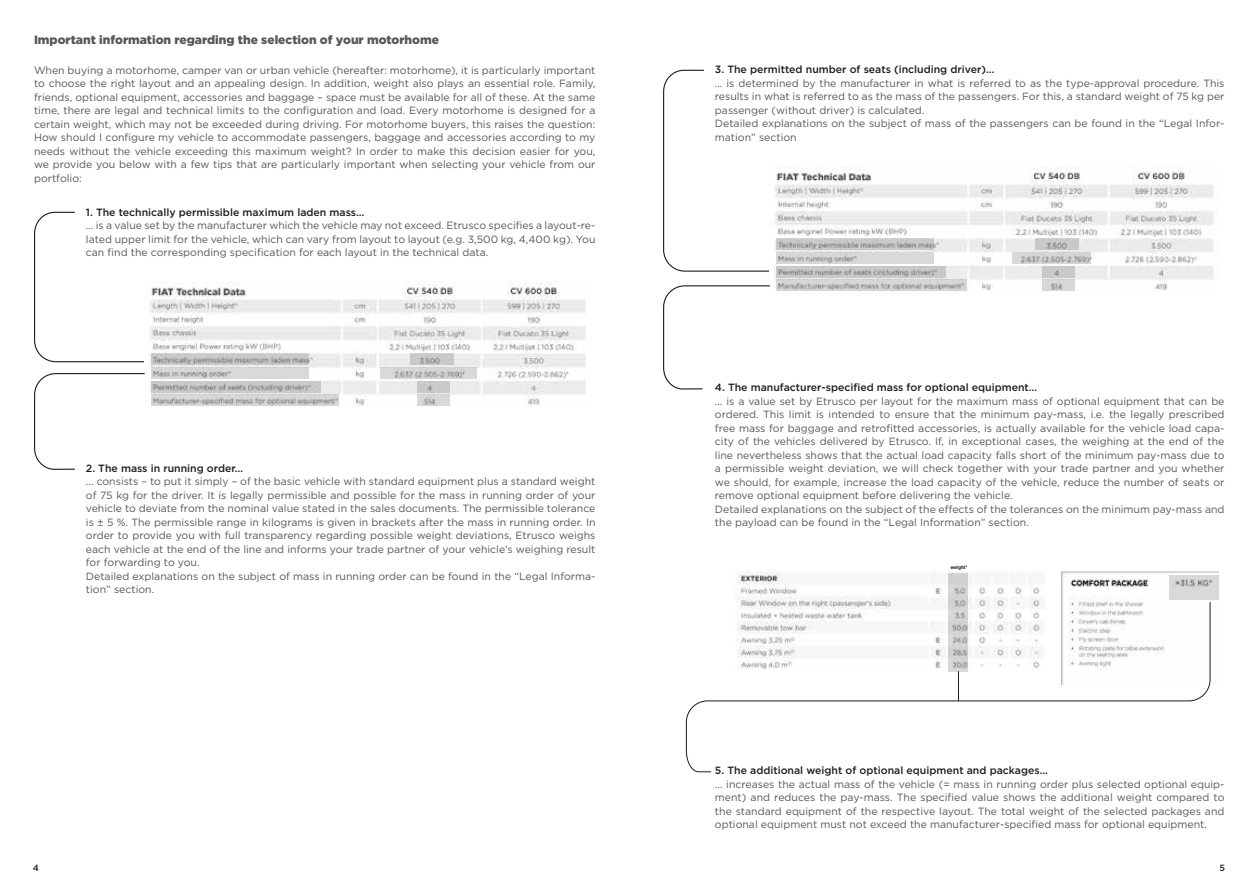
<style>
.page{position:relative;width:1259px;height:893px;background:#fff}
.page>*{position:absolute;margin:0;border:0;box-sizing:border-box;transform-origin:0 0}
.t1{font:900 12px "Gotham";color:#575756}
.t2{font:10.5px/13.5px "Gotham";color:#575756}
.t3{font:500 10.5px "Gotham";color:#1d1d1b}
.t4{font:500 9px "Gotham";color:#1d1d1b}
.t5{font:700 4.95px "Gotham";letter-spacing:-.02em;color:#1d1d1b;scale:.91 1}
</style>
<div class="page">
<img style="left:735px;top:571px;width:308px;height:30px">
<svg style="left:34px;top:211px;width:133px;height:152px"></svg>
<svg style="left:663px;top:69px;width:106px;height:203px"></svg>
<img style="left:145px;top:282px;width:441px;height:124px">
<img style="left:774px;top:166px;width:440px;height:125px">
<svg style="left:151px;top:353px;width:157px;height:12px;background:#bdbdbd"></svg>
<svg style="left:776px;top:239px;width:157px;height:11px;background:#bbb"></svg>
<svg style="left:410px;top:353px;width:44px;height:12px"></svg>
<svg style="left:1035px;top:239px;width:44px;height:11px"></svg>
<svg style="left:151px;top:381px;width:170px;height:12px;background:#bdbdbd"></svg>
<svg style="left:776px;top:266px;width:170px;height:12px;background:#bdbdbd"></svg>
<svg style="left:417px;top:381px;width:32px;height:12px"></svg>
<svg style="left:1042px;top:266px;width:32px;height:12px"></svg>
<svg style="left:417px;top:394px;width:32px;height:12px"></svg>
<svg style="left:1042px;top:279px;width:32px;height:12px"></svg>
<svg style="left:151px;top:367px;width:157px;height:12px;background:#d0d0d0"></svg>
<svg style="left:776px;top:252px;width:157px;height:12px;background:#d1d1d1"></svg>
<svg style="left:380px;top:367px;width:97px;height:12px"></svg>
<svg style="left:1012px;top:252px;width:79px;height:12px"></svg>
<svg style="left:151px;top:394px;width:187px;height:12px;background:#c7c7c7"></svg>
<svg style="left:776px;top:279px;width:190px;height:12px;background:#c8c8c8"></svg>
<svg style="left:34px;top:372px;width:112px;height:98px"></svg>
<svg style="left:663px;top:285px;width:107px;height:105px"></svg>
<img style="left:1061px;top:571px;width:157px;height:113px">
<svg style="left:949px;top:573px;width:19px;height:28px"></svg>
<svg style="left:1169px;top:576px;width:49px;height:24px"></svg>
<svg style="left:685px;top:601px;width:525px;height:171px"></svg>
<p class="t1" style="left:34px;top:31px;width:406px">Important information regarding the selection of your motorhome</p>
<p class="t2" style="left:34px;top:63px;width:563px;text-align:justify">When buying a motorhome, camper van or urban vehicle (hereafter: motorhome), it is particularly important to choose the right layout and an appealing design. In addition, weight also plays an essential role. Family, friends, optional equipment, accessories and baggage – space must be available for all of these. At the same time, there are legal and technical limits to the configuration and load. Every motorhome is designed for a certain weight, which may not be exceeded during driving. For motorhome buyers, this raises the question:<br>How should I configure my vehicle to accommodate passengers, baggage and accessories according to my needs without the vehicle exceeding this maximum weight? In order to make this decision easier for you, we provide you below with a few tips that are particularly important when selecting your vehicle from our portfolio:</p>
<p class="t3" style="left:86px;top:205px;width:280px">1. The technically permissible maximum laden mass…</p>
<p class="t2" style="left:86px;top:218px;width:511px;text-align:justify">… is a value set by the manufacturer which the vehicle may not exceed. Etrusco specifies a layout-re&shy;lated upper limit for the vehicle, which can vary from layout to layout (e.g. 3,500 kg, 4,400 kg). You can find the corresponding specification for each layout in the technical data.</p>
<p class="t3" style="left:86px;top:461px;width:159px">2. The mass in running order…</p>
<p class="t2" style="left:86px;top:475px;width:511px">... consists – to put it simply – of the basic vehicle with standard equipment plus a standard weight of 75 kg for the driver. It is legally permissible and possible for the mass in running order of your vehicle to deviate from the nominal value stated in the sales documents. The permissible tolerance is ± 5 %. The permissible range in kilograms is given in brackets after the mass in running order. In order to provide you with full transparency regarding possible weight deviations, Etrusco weighs each vehicle at the end of the line and informs your trade partner of your vehicle’s weighing result for forwarding to you.<br>Detailed explanations on the subject of mass in running order can be found in the “Legal Informa&shy;tion” section.</p>
<p class="t3" style="left:715px;top:63px;width:281px">3. The permitted number of seats (including driver)…</p>
<p class="t2" style="left:715px;top:76px;width:511px">… is determined by the manufacturer in what is referred to as the type-approval procedure. This results in what is referred to as the mass of the passengers. For this, a standard weight of 75 kg per passenger (without driver) is calculated.<br>Detailed explanations on the subject of mass of the passengers can be found in the “Legal Infor&shy;mation” section</p>
<p class="t3" style="left:715px;top:381px;width:324px">4. The manufacturer-specified mass for optional equipment…</p>
<p class="t2" style="left:715px;top:394px;width:511px">… is a value set by Etrusco per layout for the maximum mass of optional equipment that can be ordered. This limit is intended to ensure that the minimum pay-mass, i.e. the legally prescribed free mass for baggage and retrofitted accessories, is actually available for the vehicle load capa&shy;city of the vehicles delivered by Etrusco. If, in exceptional cases, the weighing at the end of the line nevertheless shows that the actual load capacity falls short of the minimum pay-mass due to a permissible weight deviation, we will check together with your trade partner and you whether we should, for example, increase the load capacity of the vehicle, reduce the number of seats or remove optional equipment before delivering the vehicle.<br>Detailed explanations on the subject of the effects of the tolerances on the minimum pay-mass and the payload can be found in the “Legal Information” section.</p>
<p class="t5" style="left:950px;top:564px;width:20px">weight*</p>
<p class="t3" style="left:715px;top:764px;width:335px">5. The additional weight of optional equipment and packages...</p>
<p class="t2" style="left:715px;top:777px;width:511px;text-align:justify">... increases the actual mass of the vehicle (= mass in running order plus selected optional equip&shy;ment) and reduces the pay-mass. The specified value shows the additional weight compared to the standard equipment of the respective layout. The total weight of the selected packages and optional equipment must not exceed the manufacturer-specified mass for optional equipment.</p>
<p class="t4" style="left:33px;top:862px;width:8px">4</p>
<p class="t4" style="left:1219px;top:862px;width:7px">5</p>
</div>
